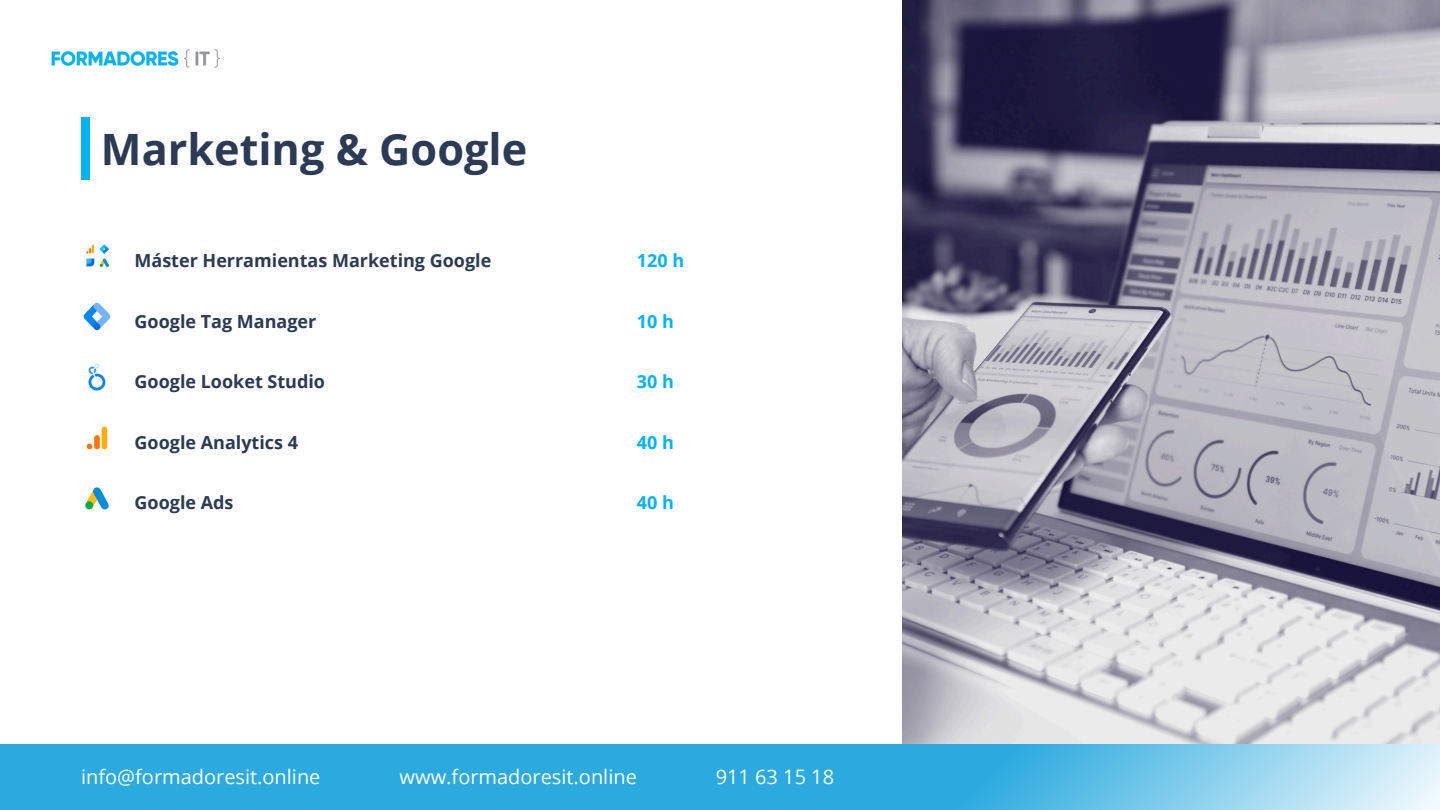
<style>
.page{position:relative;width:1440px;height:810px;background:#fff}
.page>*{position:absolute;margin:0;border:0;box-sizing:border-box;transform-origin:0 0}
.t1{font:700 43.2px "Open Sans";color:#2b3a55}
.t2{font:20px "Open Sans";color:#fff}
.t3{font:700 18px "Open Sans";color:#2b3a55}
.t4{font:700 18px "Open Sans";color:#00b4f1}
</style>
<div class="page">
<img style="left:903px;top:0;width:537px;height:744px">
<svg style="left:0;top:744px;width:1440px;height:66px;background:#48b5e3"></svg>
<img style="left:51px;top:49px;width:169px;height:19px">
<div style="left:81px;top:117px;width:9px;height:62px;background:#00b4f1"></div>
<img style="left:86px;top:244px;width:24px;height:23px">
<img style="left:83px;top:302px;width:28px;height:29px">
<img style="left:88px;top:363px;width:18px;height:28px">
<img style="left:86px;top:426px;width:22px;height:24px">
<img style="left:85px;top:487px;width:24px;height:23px">
<h2 class="t1" style="left:101px;top:119px;width:428px">Marketing &amp; Google</h2>
<h2 class="t3" style="left:135px;top:248px;width:358px">Máster Herramientas Marketing Google</h2>
<h2 class="t4" style="left:637px;top:248px;width:49px">120 h</h2>
<p class="t3" style="left:135px;top:308px;width:183px">Google Tag Manager</p>
<h2 class="t4" style="left:637px;top:308px;width:39px">10 h</h2>
<h2 class="t3" style="left:135px;top:369px;width:192px">Google Looket Studio</h2>
<p class="t4" style="left:637px;top:369px;width:39px">30 h</p>
<h2 class="t3" style="left:135px;top:430px;width:165px">Google Analytics 4</h2>
<p class="t4" style="left:637px;top:430px;width:39px">40 h</p>
<p class="t3" style="left:135px;top:490px;width:100px">Google Ads</p>
<p class="t4" style="left:637px;top:490px;width:39px">40 h</p>
<h2 class="t2" style="left:81px;top:763px;width:241px">info@formadoresit.online</h2>
<h2 class="t2" style="left:400px;top:763px;width:239px">www.formadoresit.online</h2>
<p class="t2" style="left:716px;top:763px;width:120px">911 63 15 18</p>
</div>
